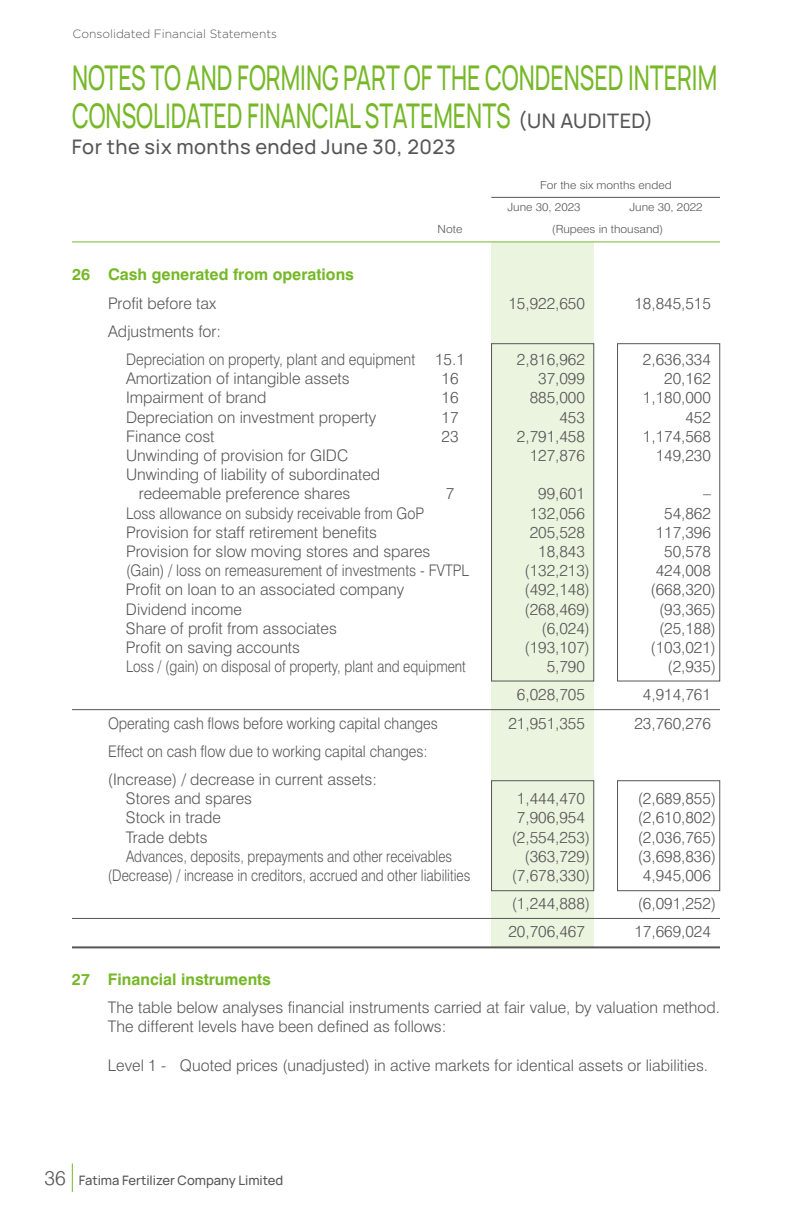
<style>
.page{position:relative;width:792px;height:1224px;background:#fff}
.page>*{position:absolute;margin:0;border:0;box-sizing:border-box;transform-origin:0 0}
.t1{font:200 34px/38px "Manrope";color:#76b828;scale:.68 1}
.t2{font:200 20px "Manrope";letter-spacing:.02em;color:#565656}
.t3{font:300 16px/19.2px "Swiss 721 BT";color:#565656}
.t4{font:300 16px/28.2px "Swiss 721 BT";color:#565656;scale:.9 1}
.t5{font:300 16px "Swiss 721 BT";color:#565656;scale:.85 1}
.t6{font:700 16px "Swiss 721 BT";color:#76b828}
.t7{font:300 16px "Swiss 721 BT";color:#565656;scale:.84 1}
.t8{font:200 13px "Manrope";color:#565656}
.t9{font:300 12px "Gotham";color:#565656}
.t10{font:300 11.2px "Swiss 721 BT";color:#565656;scale:1.06 1}
.t11{font:300 11px "Swiss 721 BT";color:#565656;scale:1.08 1}
.s1{font-size:20px;color:#565656}
.s2{font-family:"Swiss 721 BT";font-weight:300;font-size:20px}
</style>
<div class="page">
<svg style="left:72px;top:1164px;width:1px;height:28px"></svg>
<div style="left:491px;top:242px;width:103px;height:706px;background:#eaf4df"></div>
<div style="left:617px;top:343px;width:103px;height:338px;border:1px solid #565656"></div>
<div style="left:491px;top:343px;width:103px;height:338px;border:1px solid #565656"></div>
<div style="left:617px;top:780px;width:103px;height:111px;border:1px solid #565656"></div>
<div style="left:491px;top:780px;width:103px;height:111px;border:1px solid #565656"></div>
<hr style="left:72px;top:241px;width:648px;height:1px;background:#76b828">
<hr style="left:72px;top:709px;width:648px;height:1px;background:#565656">
<hr style="left:72px;top:918px;width:648px;height:1px;background:#565656">
<hr style="left:72px;top:946px;width:648px;height:2px;background:#565656">
<hr style="left:491px;top:197px;width:229px;height:1px;background:#565656">
<p class="t9" style="left:73px;top:26px;width:206px">Consolidated Financial Statements</p>
<h1 class="t1" style="left:72px;top:57px;width:950px">NOTES TO AND FORMING PART OF THE CONDENSED INTERIM<br>CONSOLIDATED FINANCIAL STATEMENTS <span class="s1">(UN AUDITED)</span></h1>
<p class="t2" style="left:72px;top:133px;width:385px">For the six months ended June 30, 2023</p>
<p class="t11" style="left:540px;top:178px;width:123px">For the six months ended</p>
<p class="t10" style="left:508px;top:200px;width:70px">June 30, 2023</p>
<p class="t10" style="left:630px;top:200px;width:70px">June 30, 2022</p>
<p class="t10" style="left:438px;top:222px;width:25px">Note</p>
<p class="t10" style="left:552px;top:222px;width:107px">(Rupees in thousand)</p>
<p class="t6" style="left:72px;top:265px;width:283px">26 Cash generated from operations</p>
<p class="t3" style="left:108px;top:293px;width:110px">Profit before tax</p>
<p class="t3" style="left:508px;top:293px;width:78px">15,922,650</p>
<p class="t3" style="left:634px;top:293px;width:78px">18,845,515</p>
<p class="t3" style="left:126px;top:317px;width:340px;line-height:28.2px;text-indent:-18px">Adjustments for:<br>Depreciation on property, plant and equipment 15.1</p>
<p class="t3" style="left:517px;top:350px;width:70px">2,816,962</p>
<p class="t3" style="left:643px;top:350px;width:70px">2,636,334</p>
<p class="t3" style="left:126px;top:369px;width:225px">Amortization of intangible assets</p>
<p class="t3" style="left:441px;top:369px;width:19px">16</p>
<p class="t3" style="left:538px;top:369px;width:48px">37,099</p>
<p class="t3" style="left:664px;top:369px;width:48px">20,162</p>
<p class="t3" style="left:126px;top:388px;width:142px">Impairment of brand</p>
<p class="t3" style="left:441px;top:388px;width:19px">16</p>
<p class="t3" style="left:530px;top:388px;width:57px">885,000</p>
<p class="t3" style="left:643px;top:388px;width:70px">1,180,000</p>
<p class="t3" style="left:126px;top:407px;width:252px">Depreciation on investment property</p>
<p class="t3" style="left:441px;top:407px;width:19px">17</p>
<p class="t3" style="left:559px;top:407px;width:27px">453</p>
<p class="t3" style="left:685px;top:407px;width:27px">452</p>
<p class="t3" style="left:126px;top:426px;width:90px">Finance cost</p>
<p class="t3" style="left:441px;top:426px;width:19px">23</p>
<p class="t3" style="left:517px;top:426px;width:70px">2,791,458</p>
<p class="t3" style="left:643px;top:426px;width:70px">1,174,568</p>
<p class="t3" style="left:126px;top:446px;width:224px">Unwinding of provision for GIDC</p>
<p class="t3" style="left:530px;top:446px;width:57px">127,876</p>
<p class="t3" style="left:656px;top:446px;width:57px">149,230</p>
<p class="t3" style="left:139px;top:465px;width:243px;text-indent:-13px">Unwinding of liability of subordinated redeemable preference shares</p>
<p class="t3" style="left:446px;top:484px;width:10px">7</p>
<p class="t3" style="left:538px;top:484px;width:48px">99,601</p>
<p class="t3" style="left:703px;top:484px;width:9px">–</p>
<p class="t4" style="left:126px;top:499px;width:333px">Loss allowance on subsidy receivable from GoP</p>
<p class="t3" style="left:530px;top:503px;width:57px">132,056</p>
<p class="t3" style="left:664px;top:503px;width:48px">54,862</p>
<p class="t3" style="left:126px;top:522px;width:253px">Provision for staff retirement benefits</p>
<p class="t3" style="left:530px;top:522px;width:57px">205,528</p>
<p class="t3" style="left:656px;top:522px;width:57px">117,396</p>
<p class="t3" style="left:126px;top:542px;width:306px">Provision for slow moving stores and spares</p>
<p class="t3" style="left:538px;top:542px;width:48px">18,843</p>
<p class="t3" style="left:664px;top:542px;width:48px">50,578</p>
<p class="t4" style="left:126px;top:556px;width:383px">(Gain) / loss on remeasurement of investments - FVTPL</p>
<p class="t3" style="left:525px;top:561px;width:67px">(132,213)</p>
<p class="t3" style="left:656px;top:561px;width:57px">424,008</p>
<p class="t3" style="left:126px;top:580px;width:280px">Profit on loan to an associated company</p>
<p class="t3" style="left:525px;top:580px;width:67px">(492,148)</p>
<p class="t3" style="left:651px;top:580px;width:67px">(668,320)</p>
<p class="t3" style="left:126px;top:599px;width:118px">Dividend income</p>
<p class="t3" style="left:525px;top:599px;width:67px">(268,469)</p>
<p class="t3" style="left:659px;top:599px;width:58px">(93,365)</p>
<p class="t3" style="left:126px;top:618px;width:212px">Share of profit from associates</p>
<p class="t3" style="left:542px;top:618px;width:50px">(6,024)</p>
<p class="t3" style="left:659px;top:618px;width:58px">(25,188)</p>
<p class="t3" style="left:126px;top:638px;width:176px">Profit on saving accounts</p>
<p class="t3" style="left:525px;top:638px;width:67px">(193,107)</p>
<p class="t3" style="left:651px;top:638px;width:67px">(103,021)</p>
<p class="t5" style="left:126px;top:657px;width:401px">Loss / (gain) on disposal of property, plant and equipment</p>
<p class="t3" style="left:547px;top:657px;width:40px">5,790</p>
<p class="t3" style="left:668px;top:657px;width:50px">(2,935)</p>
<p class="t3" style="left:517px;top:685px;width:70px">6,028,705</p>
<p class="t3" style="left:643px;top:685px;width:70px">4,914,761</p>
<p class="t4" style="left:108px;top:709px;width:368px">Operating cash flows before working capital changes</p>
<p class="t3" style="left:508px;top:713px;width:78px">21,951,355</p>
<p class="t3" style="left:634px;top:713px;width:78px">23,760,276</p>
<p class="t4" style="left:108px;top:737px;width:357px">Effect on cash flow due to working capital changes: (Increase) / decrease in current assets:</p>
<p class="t3" style="left:126px;top:789px;width:128px">Stores and spares</p>
<p class="t3" style="left:517px;top:789px;width:70px">1,444,470</p>
<p class="t3" style="left:638px;top:789px;width:80px">(2,689,855)</p>
<p class="t3" style="left:126px;top:808px;width:96px">Stock in trade</p>
<p class="t3" style="left:517px;top:808px;width:70px">7,906,954</p>
<p class="t3" style="left:638px;top:808px;width:80px">(2,610,802)</p>
<p class="t3" style="left:126px;top:827px;width:83px">Trade debts</p>
<p class="t3" style="left:512px;top:827px;width:80px">(2,554,253)</p>
<p class="t3" style="left:638px;top:827px;width:80px">(2,036,765)</p>
<p class="t7" style="left:126px;top:846px;width:390px">Advances, deposits, prepayments and other receivables</p>
<p class="t3" style="left:525px;top:846px;width:67px">(363,729)</p>
<p class="t3" style="left:638px;top:846px;width:80px">(3,698,836)</p>
<p class="t5" style="left:108px;top:866px;width:428px">(Decrease) / increase in creditors, accrued and other liabilities</p>
<p class="t3" style="left:512px;top:866px;width:80px">(7,678,330)</p>
<p class="t3" style="left:643px;top:866px;width:70px">4,945,006</p>
<p class="t3" style="left:512px;top:894px;width:80px">(1,244,888)</p>
<p class="t3" style="left:638px;top:894px;width:80px">(6,091,252)</p>
<p class="t3" style="left:508px;top:922px;width:78px">20,706,467</p>
<p class="t3" style="left:634px;top:922px;width:78px">17,669,024</p>
<p class="t6" style="left:72px;top:969px;width:201px">27 Financial instruments</p>
<p class="t3" style="left:108px;top:998px;width:614px">The table below analyses financial instruments carried at fair value, by valuation method.<br>The different levels have been defined as follows:</p>
<p class="t3" style="left:108px;top:1055px;width:602px">Level 1 - Quoted prices (unadjusted) in active markets for identical assets or liabilities.</p>
<p class="t8" style="left:45px;top:1171px;width:240px"><span class="s2">36</span> Fatima Fertilizer Company Limited</p>
</div>
